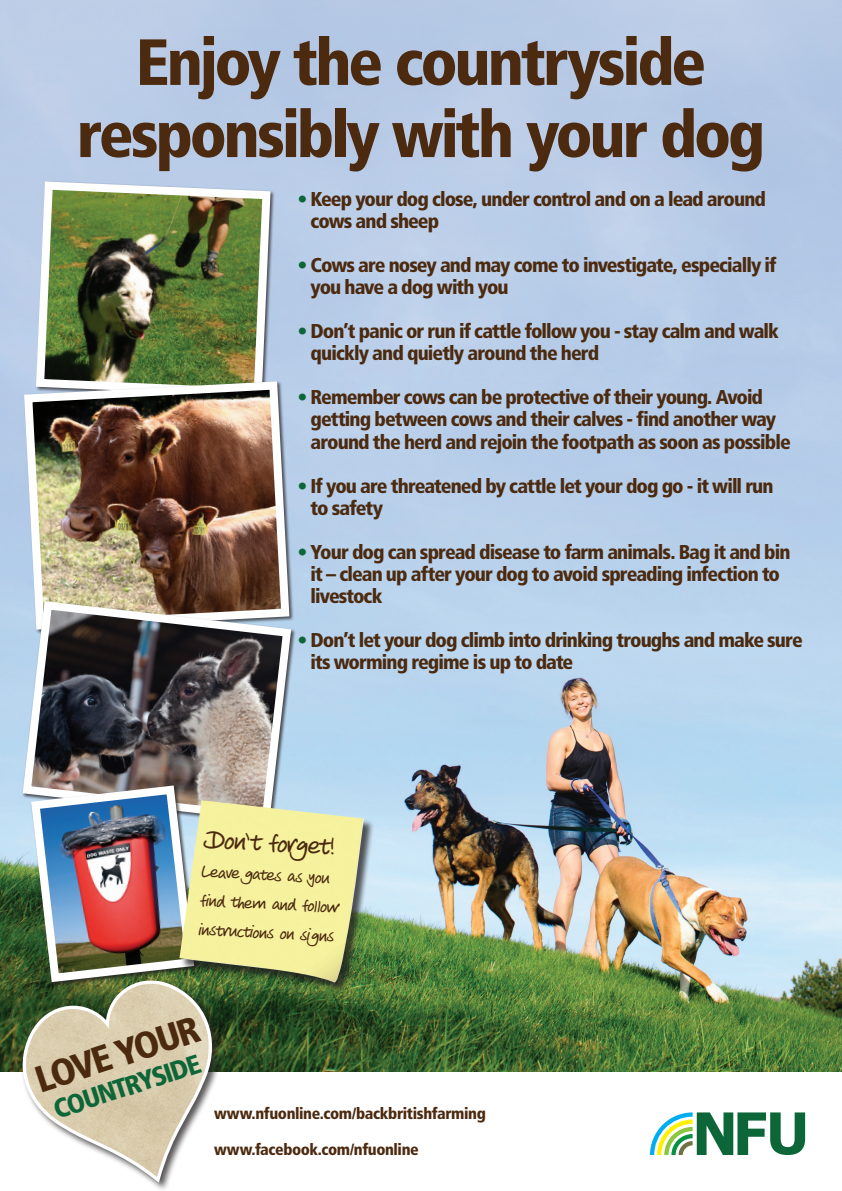
<style>
.page{position:relative;width:842px;height:1191px;background:#fff}
.page>*{position:absolute;margin:0;border:0;box-sizing:border-box;transform-origin:0 0}
.t1{font:900 condensed 65.2px "Frutiger LT Std";letter-spacing:-.05em;color:#4b2a0f}
.t2{font:900 condensed 37.3px "Frutiger LT Std";color:#4b2a0f}
.t3{font:900 condensed 26.8px "Frutiger LT Std";color:#0c6638}
.t4{font:26.4px "Veneto Handwriting";color:#4b2a0f}
.t5{font:900 condensed 20px/22px "Frutiger LT Std";letter-spacing:-.045em;color:#4b2a0f}
.t6{font:17.6px/29px "Veneto Handwriting";color:#4b2a0f}
.t7{font:900 condensed 16px "Frutiger LT Std";letter-spacing:-.025em;color:#4b2a0f}
.s1{color:#0c6638}
</style>
<div class="page">
<img style="left:0;top:0;width:842px;height:1071px">
<svg style="left:650px;top:1112px;width:155px;height:43px"></svg>
<div style="left:21px;top:978px;width:201px;height:213px;background:#231f20;opacity:.75"></div>
<svg style="left:10px;top:967px;width:210px;height:217px"></svg>
<img style="left:32px;top:177px;width:243px;height:200px">
<img style="left:20px;top:377px;width:274px;height:220px">
<img style="left:18px;top:597px;width:278px;height:228px">
<img style="left:27px;top:781px;width:172px;height:205px">
<div style="left:180px;top:801px;width:195px;height:192px;background:#231f20;opacity:.75"></div>
<img style="left:179px;top:800px;width:185px;height:182px">
<p class="t1" style="left:136px;top:23px;width:572px">Enjoy the countryside</p>
<p class="t1" style="left:77px;top:95px;width:690px">responsibly with your dog</p>
<p class="t5" style="left:311px;top:188px;width:457px;text-indent:-13px"><span class="s1">•</span> Keep your dog close, under control and on a lead around cows and sheep</p>
<p class="t5" style="left:311px;top:254px;width:467px;text-indent:-13px"><span class="s1">•</span> Cows are nosey and may come to investigate, especially if you have a dog with you</p>
<p class="t5" style="left:311px;top:320px;width:470px;text-indent:-13px"><span class="s1">•</span> Don’t panic or run if cattle follow you - stay calm and walk quickly and quietly around the herd</p>
<p class="t5" style="left:311px;top:386px;width:482px;text-indent:-13px"><span class="s1">•</span> Remember cows can be protective of their young. Avoid getting between cows and their calves - find another way around the herd and rejoin the footpath as soon as possible</p>
<p class="t5" style="left:311px;top:474px;width:464px;text-indent:-13px"><span class="s1">•</span> If you are threatened by cattle let your dog go - it will run to safety</p>
<p class="t5" style="left:311px;top:540px;width:481px;text-indent:-13px"><span class="s1">•</span> Your dog can spread disease to farm animals. Bag it and bin it – clean up after your dog to avoid spreading infection to livestock</p>
<p class="t5" style="left:311px;top:628px;width:494px;text-indent:-13px"><span class="s1">•</span> Don’t let your dog climb into drinking troughs and make sure its worming regime is up to date</p>
<p class="t4" style="left:204px;top:825px;width:133px;rotate:3deg">Don’t forget!</p>
<p class="t6" style="left:203px;top:857px;width:139px;rotate:3deg">Leave gates as you find them and follow instructions on signs</p>
<p class="t2" style="left:29px;top:1059px;width:172px;rotate:-18deg">LOVE YOUR</p>
<p class="t3" style="left:49px;top:1094px;width:155px;rotate:-18deg">COUNTRYSIDE</p>
<p class="t7" style="left:214px;top:1104px;width:273px">www.nfuonline.com/backbritishfarming</p>
<p class="t7" style="left:214px;top:1140px;width:206px">www.facebook.com/nfuonline</p>
</div>
